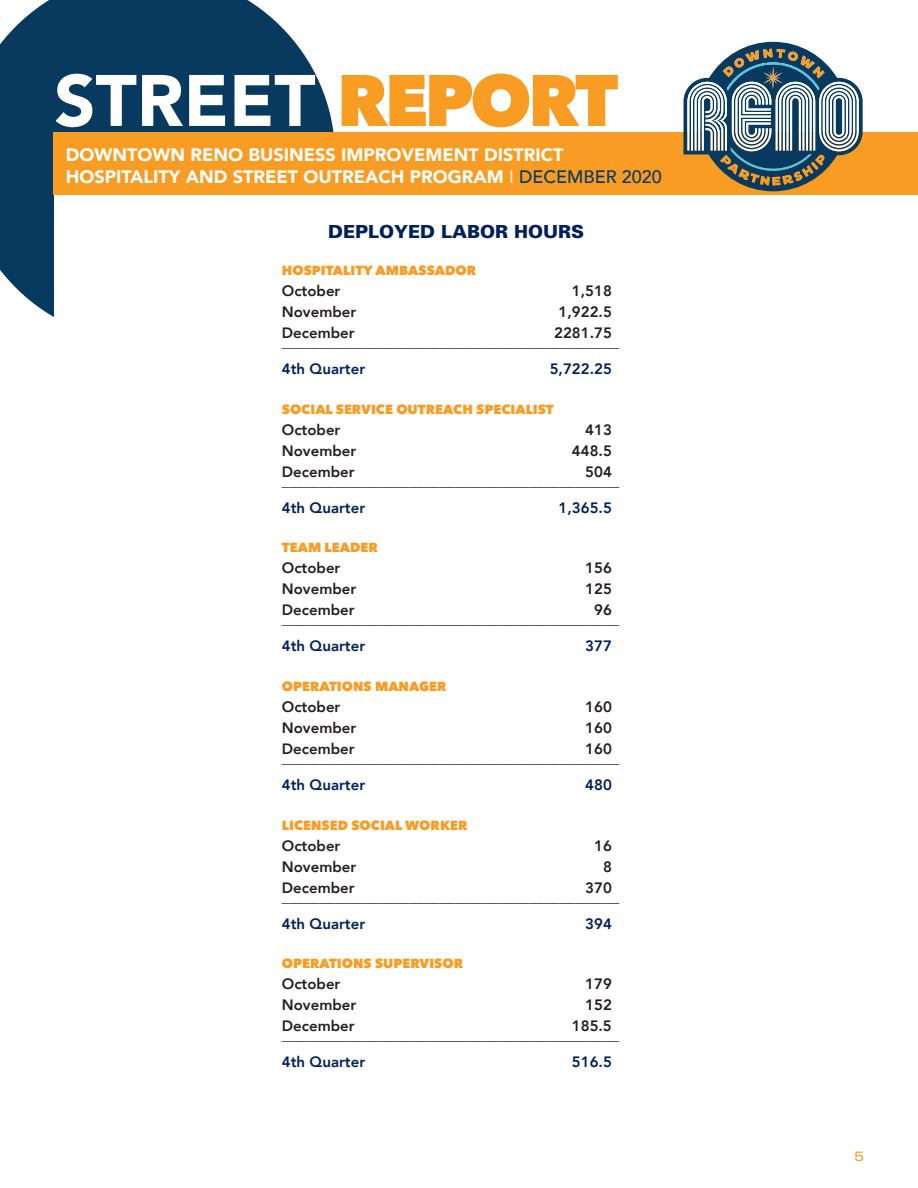
<style>
.page{position:relative;width:918px;height:1188px;background:#fff}
.page>*{position:absolute;margin:0;border:0;box-sizing:border-box;transform-origin:0 0}
.t1{font:900 72px "Avenir";color:#fff}
.t2{font:900 18px "Avenir";color:#fff}
.t3{font:900 18px "Univers";color:#00205b}
.t4{font:800 15px "Avenir";color:#231f20}
.t5{font:800 15px "Avenir";color:#00205b}
.t6{font:expanded 13.5px "Univers";color:#f89c23}
.t7{font:800 13.2px "Avenir Next";color:#f89c23}
.s1{font-family:"Avenir Next";font-weight:800;color:#f89c23}
.s2{font-weight:400}
.s3{font-weight:500;color:#083a5f}
</style>
<div class="page">
<svg style="left:0;top:0;width:335px;height:317px;background:#255070"></svg>
<div style="left:54px;top:134px;width:343px;height:212px;background:#fff"></div>
<div style="left:54px;top:133px;width:864px;height:62px;background:#f89c23"></div>
<svg style="left:684px;top:42px;width:179px;height:149px"></svg>
<p class="t1" style="left:54px;top:39px;width:566px">STREET <span class="s1">REPORT</span></p>
<p class="t2" style="left:66px;top:140px;width:499px">DOWNTOWN RENO BUSINESS IMPROVEMENT DISTRICT</p>
<p class="t2" style="left:66px;top:161px;width:598px">HOSPITALITY AND STREET OUTREACH PROGRAM <span class="s2">I</span> <span class="s3">DECEMBER 2020</span></p>
<p class="t3" style="left:328px;top:220px;width:257px">DEPLOYED LABOR HOURS</p>
<p class="t7" style="left:282px;top:262px;width:196px">HOSPITALITY AMBASSADOR</p>
<p class="t4" style="left:282px;top:279px;width:60px">October</p>
<p class="t4" style="left:572px;top:279px;width:41px">1,518</p>
<p class="t4" style="left:282px;top:300px;width:76px">November</p>
<p class="t4" style="left:559px;top:300px;width:55px">1,922.5</p>
<p class="t4" style="left:282px;top:321px;width:74px">December</p>
<p class="t4" style="left:554px;top:321px;width:59px">2281.75</p>
<p class="t4" style="left:282px;top:330px;width:339px">_____________________________________________</p>
<p class="t5" style="left:282px;top:357px;width:85px">4th Quarter</p>
<p class="t5" style="left:550px;top:357px;width:64px">5,722.25</p>
<p class="t7" style="left:282px;top:401px;width:273px">SOCIAL SERVICE OUTREACH SPECIALIST</p>
<p class="t4" style="left:282px;top:418px;width:60px">October</p>
<p class="t4" style="left:585px;top:418px;width:28px">413</p>
<p class="t4" style="left:282px;top:439px;width:76px">November</p>
<p class="t4" style="left:572px;top:439px;width:41px">448.5</p>
<p class="t4" style="left:282px;top:460px;width:74px">December</p>
<p class="t4" style="left:585px;top:460px;width:28px">504</p>
<p class="t4" style="left:282px;top:469px;width:339px">_____________________________________________</p>
<p class="t5" style="left:282px;top:496px;width:85px">4th Quarter</p>
<p class="t5" style="left:559px;top:496px;width:55px">1,365.5</p>
<p class="t7" style="left:282px;top:540px;width:97px">TEAM LEADER</p>
<p class="t4" style="left:282px;top:556px;width:60px">October</p>
<p class="t4" style="left:585px;top:556px;width:28px">156</p>
<p class="t4" style="left:282px;top:577px;width:76px">November</p>
<p class="t4" style="left:585px;top:577px;width:28px">125</p>
<p class="t4" style="left:282px;top:598px;width:74px">December</p>
<p class="t4" style="left:594px;top:598px;width:19px">96</p>
<p class="t4" style="left:282px;top:607px;width:339px">_____________________________________________</p>
<p class="t5" style="left:282px;top:634px;width:85px">4th Quarter</p>
<p class="t5" style="left:585px;top:634px;width:28px">377</p>
<p class="t7" style="left:282px;top:678px;width:166px">OPERATIONS MANAGER</p>
<p class="t4" style="left:282px;top:695px;width:60px">October</p>
<p class="t4" style="left:585px;top:695px;width:28px">160</p>
<p class="t4" style="left:282px;top:716px;width:76px">November</p>
<p class="t4" style="left:585px;top:716px;width:28px">160</p>
<p class="t4" style="left:282px;top:737px;width:74px">December</p>
<p class="t4" style="left:585px;top:737px;width:28px">160</p>
<p class="t4" style="left:282px;top:746px;width:339px">_____________________________________________</p>
<p class="t5" style="left:282px;top:773px;width:85px">4th Quarter</p>
<p class="t5" style="left:585px;top:773px;width:28px">480</p>
<p class="t7" style="left:282px;top:817px;width:187px">LICENSED SOCIAL WORKER</p>
<p class="t4" style="left:282px;top:834px;width:60px">October</p>
<p class="t4" style="left:594px;top:834px;width:19px">16</p>
<p class="t4" style="left:282px;top:855px;width:76px">November</p>
<p class="t4" style="left:603px;top:855px;width:10px">8</p>
<p class="t4" style="left:282px;top:876px;width:74px">December</p>
<p class="t4" style="left:585px;top:876px;width:28px">370</p>
<p class="t4" style="left:282px;top:885px;width:339px">_____________________________________________</p>
<p class="t5" style="left:282px;top:912px;width:85px">4th Quarter</p>
<p class="t5" style="left:585px;top:912px;width:28px">394</p>
<p class="t7" style="left:282px;top:955px;width:183px">OPERATIONS SUPERVISOR</p>
<p class="t4" style="left:282px;top:972px;width:60px">October</p>
<p class="t4" style="left:585px;top:972px;width:28px">179</p>
<p class="t4" style="left:282px;top:993px;width:76px">November</p>
<p class="t4" style="left:585px;top:993px;width:28px">152</p>
<p class="t4" style="left:282px;top:1014px;width:74px">December</p>
<p class="t4" style="left:572px;top:1014px;width:41px">185.5</p>
<p class="t4" style="left:282px;top:1023px;width:339px">_____________________________________________</p>
<p class="t5" style="left:282px;top:1050px;width:85px">4th Quarter</p>
<p class="t5" style="left:572px;top:1050px;width:41px">516.5</p>
<p class="t6" style="left:854px;top:1149px;width:11px">5</p>
</div>
